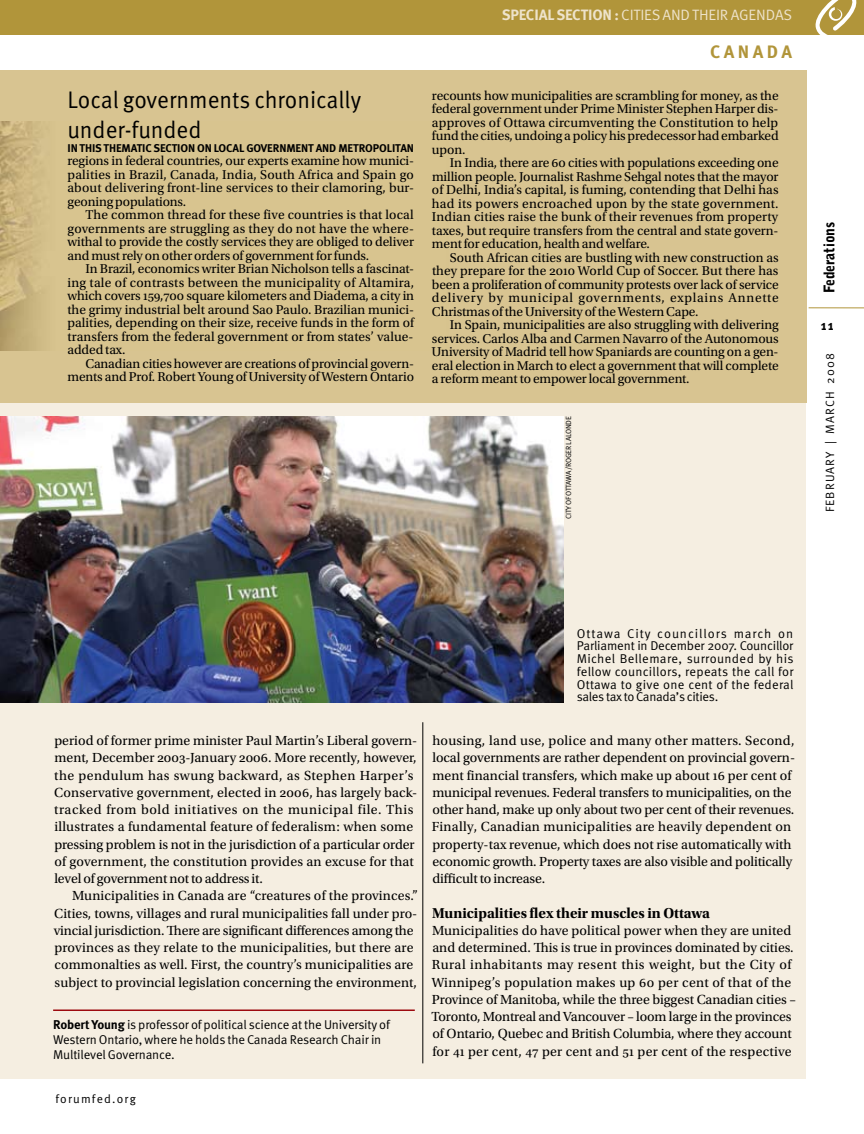
<style>
.page{position:relative;width:864px;height:1134px;background:#fff}
.page>*{position:absolute;margin:0;border:0;box-sizing:border-box;transform-origin:0 0}
.t1{font:24px/30px "Meta OT";color:#000;scale:.95 1}
.t2{font:700 18px "Meta OT";letter-spacing:.19em;color:#b1953a}
.t3{font:15px "Utopia Std Bold Subh";color:#000}
.t4{font:700 15px "Meta OT";letter-spacing:-.01em;color:#eee3cb}
.t5{font:15px "Meta OT";letter-spacing:.06em;color:#eee3cb}
.t6{font:900 14.7px "Bell Gothic Std";letter-spacing:-.015em;color:#000;scale:.95 1}
.t7{font:13.8px/17.2px "Utopia Std";letter-spacing:.005em;color:#000}
.t8{font:13.5px/13.5px "Utopia Std";letter-spacing:-.01em;color:#000;text-align:justify}
.t9{font:700 13.5px "Meta OT";color:#000}
.t10{font:12.75px/12.8px "Meta OT";letter-spacing:-.01em;color:#000}
.t11{font:12px "Meta OT";letter-spacing:.09em;color:#000}
.t12{font:700 11.25px "Meta OT";letter-spacing:-.01em;color:#000}
.t13{font:7.5px "Meta OT";letter-spacing:-.02em;color:#000}
.s1{font-weight:400}
.s2{font-weight:700}
</style>
<div class="page">
<div style="left:0;top:402px;width:806px;height:677px;background:#f5eee1"></div>
<div style="left:0;top:70px;width:807px;height:334px;background:#d8c491"></div>
<img style="left:0;top:121px;width:48px;height:230px">
<div style="left:0;top:0;width:864px;height:34px;background:#b1953a"></div>
<hr style="left:423px;top:722px;width:1px;height:341px;background:#000">
<hr style="left:53px;top:1010px;width:362px;height:1px;background:#9d0a0f">
<hr style="left:809px;top:307px;width:55px;height:1px;background:#b1953a">
<img style="left:1px;top:416px;width:562px;height:286px">
<svg style="left:813px;top:0;width:46px;height:35px"></svg>
<h1 class="t1" style="left:68px;top:85px;width:311px">Local governments chronically under-funded</h1>
<p class="t12" style="left:68px;top:141px;width:19px">IN THIS</p>
<p class="t12" style="left:104px;top:141px;width:7px">THEMATIC</p>
<p class="t12" style="left:154px;top:141px;width:7px">SECTION</p>
<p class="t12" style="left:197px;top:141px;width:29px">ON LOCAL</p>
<p class="t12" style="left:246px;top:141px;width:29px">GOVERNMENT</p>
<p class="t12" style="left:316px;top:141px;width:8px">AND</p>
<p class="t12" style="left:338px;top:141px;width:17px">METROPOLITAN</p>
<p class="t8" style="left:68px;top:154px;width:348px">regions in federal countries, our experts examine how munici&shy;palities in Brazil, Canada, India, South Africa and Spain go about delivering front-line services to their clamoring, bur&shy;geoning populations.</p>
<p class="t8" style="left:68px;top:208px;width:348px;text-indent:18px">The common thread for these five countries is that local governments are struggling as they do not have the where&shy;withal to provide the costly services they are obliged to deliver and must rely on other orders of government for funds.</p>
<p class="t8" style="left:68px;top:262px;width:348px;text-indent:18px">In Brazil, economics writer Brian Nicholson tells a fascinat&shy;ing tale of contrasts between the municipality of Altamira, which covers 159,700 square kilometers and Diadema, a city in the grimy industrial belt around Sao Paulo. Brazilian munici&shy;palities, depending on their size, receive funds in the form of transfers from the federal government or from states’ value&shy;added tax.</p>
<p class="t8" style="left:67px;top:357px;width:348px;text-align:right">Canadian cities however are creations of provincial govern&shy;ments and Prof. Robert Young of University of Western Ontario</p>
<p class="t4" style="left:502px;top:6px;width:135px">SPECIAL SECTION : <span class="s1">Cities</span></p>
<p class="t5" style="left:663px;top:6px;width:78px">and their agen</p>
<p class="t5" style="left:766px;top:6px;width:19px">das</p>
<h2 class="t2" style="left:710px;top:40px;width:83px">CANADA</h2>
<p class="t8" style="left:432px;top:89px;width:348px">recounts how municipalities are scrambling for money, as the federal government under Prime Minister Stephen Harper dis&shy;approves of Ottawa circumventing the Constitution to help fund the cities, undoing a policy his predecessor had embarked upon.</p>
<p class="t8" style="left:432px;top:156px;width:348px;text-indent:18px">In India, there are 60 cities with populations exceeding one million people. Journalist Rashme Sehgal notes that the mayor of Delhi, India’s capital, is fuming, contending that Delhi has had its powers encroached upon by the state government.<br>Indian cities raise the bunk of their revenues from property taxes, but require transfers from the central and state govern&shy;ment for education, health and welfare.</p>
<p class="t8" style="left:432px;top:251px;width:348px;text-indent:18px">South African cities are bustling with new construction as they prepare for the 2010 World Cup of Soccer. But there has been a proliferation of community protests over lack of service delivery by municipal governments, explains Annette Christmas of the University of the Western Cape.</p>
<p class="t8" style="left:432px;top:318px;width:348px;text-indent:18px">In Spain, municipalities are also struggling with delivering services. Carlos Alba and Carmen Navarro of the Autonomous University of Madrid tell how Spaniards are counting on a gen&shy;eral election in March to elect a government that will complete a reform meant to empower local government.</p>
<p class="t13" style="left:564px;top:519px;width:103px;rotate:-90deg">City of Ottawa/Roger Lalon de</p>
<p class="t6" style="left:821px;top:293px;width:76px;rotate:-90deg">Federations</p>
<p class="t9" style="left:821px;top:317px;width:15px">11</p>
<p class="t11" style="left:823px;top:512px;width:160px;rotate:-90deg">FEBRUARY | MARCH 2008</p>
<p class="t7" style="left:54px;top:732px;width:365px">period of former prime minister Paul Martin’s Liberal govern&shy;ment, December 2003-January 2006. More recently, however, the pendulum has swung backward, as Stephen Harper’s Conservative government, elected in 2006, has largely back&shy;tracked from bold initiatives on the municipal file. This illustrates a fundamental feature of federalism: when some pressing problem is not in the jurisdiction of a particular order of government, the constitution provides an excuse for that level of government not to address it.</p>
<p class="t7" style="left:54px;top:888px;width:366px;text-indent:18px">Municipalities in Canada are “creatures of the provinces.” Cities, towns, villages and rural municipalities fall under pro&shy;vincial jurisdiction. There are significant differences among the provinces as they relate to the municipalities, but there are commonalties as well. First, the country’s municipalities are subject to provincial legislation concerning the environment,</p>
<p class="t10" style="left:53px;top:1017px;width:338px;line-height:15px"><span class="s2">ROBERT YOUNG</span> is professor of political science at the U niversity of<br>Western Ontario, where he holds the Canada Research Chair in<br>Multilevel Governance.</p>
<p class="t11" style="left:56px;top:1091px;width:82px">forumfed.org</p>
<p class="t10" style="left:577px;top:627px;width:219px;text-align:justify">Ottawa City councillors march on Parliament in December 2007. Councillor Michel Bellemare, surrounded by his fellow councillors, repeats the call for Ottawa to give one cent of the federal sales tax to Canada’s cities.</p>
<p class="t7" style="left:432px;top:732px;width:365px">housing, land use, police and many other matters. Second, local governments are rather dependent on provincial govern&shy;ment financial transfers, which make up about 16 per cent of municipal revenues. Federal transfers to municipalities, on the other hand, make up only about two per cent of their revenues.<br>Finally, Canadian municipalities are heavily dependent on property-tax revenue, which does not rise automatically with economic growth. Property taxes are also visible and politically difficult to increase.</p>
<p class="t3" style="left:432px;top:904px;width:279px">Municipalities flex their muscles in Ottawa</p>
<p class="t7" style="left:432px;top:922px;width:366px">Municipalities do have political power when they are united and determined. This is true in provinces dominated by cities.<br>Rural inhabitants may resent this weight, but the City of Winnipeg’s population makes up 60 per cent of that of the Province of Manitoba, while the three biggest Canadian cities – Toronto, Montreal and Vancouver – loom large in the provinces of Ontario, Quebec and British Columbia, where they account for 41 per cent, 47 per cent and 51 per cent of the respective</p>
</div>
